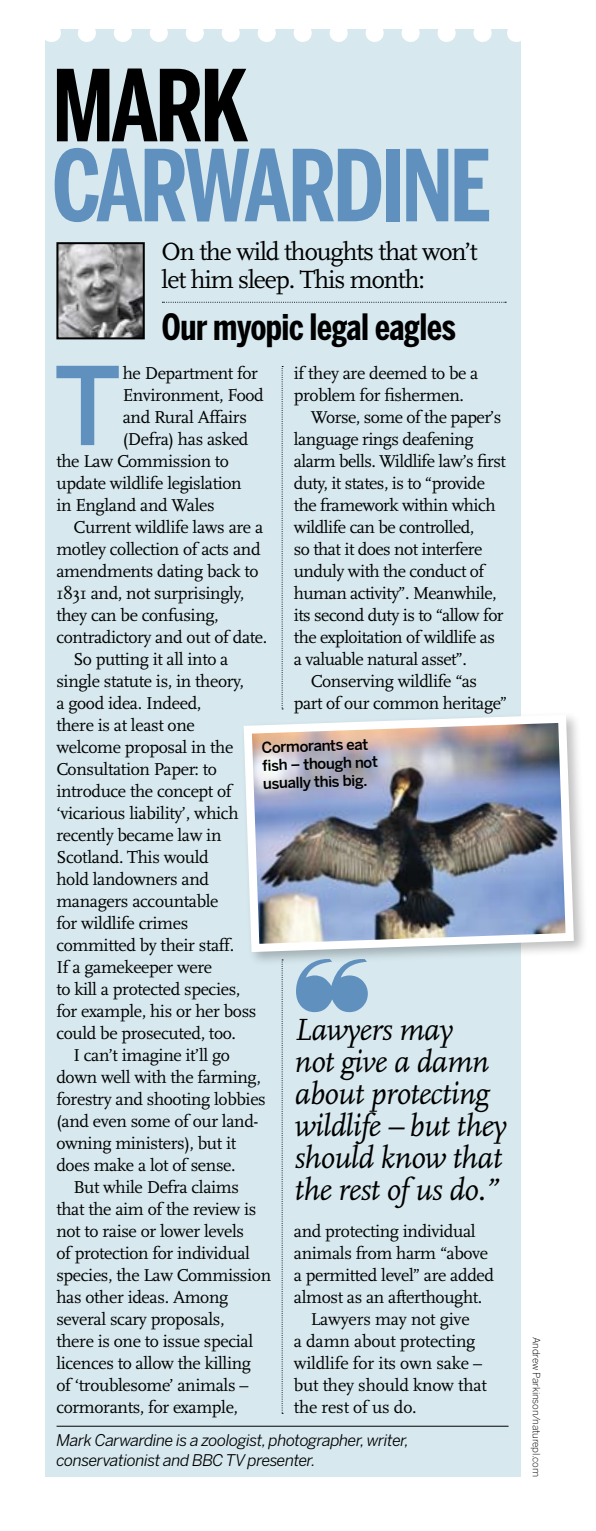
<style>
.page{position:relative;width:596px;height:1531px;background:#fff}
.page>*{position:absolute;margin:0;border:0;box-sizing:border-box;transform-origin:0 0}
.t1{font:500 107.2px "Benton Sans";color:#6090be}
.t2{font:700 98px "Benton Sans Comp";letter-spacing:-.03em;color:#6090be}
.t3{font:700 98px "Benton Sans Comp";color:#000}
.t4{font:700 36px "Benton Sans Comp";letter-spacing:-.01em;color:#000}
.t5{font:italic 32px/32px "Scala";letter-spacing:-.02em;color:#000}
.t6{font:26px/28px "Scala";letter-spacing:-.04em;color:#000}
.t7{font:18px "Scala";letter-spacing:-.02em;color:#000}
.t8{font:italic 16px/20px "Benton Sans";letter-spacing:-.03em;color:#000}
.t9{font:500 15px/18px "Benton Sans";color:#000}
.t10{font:300 10px "Benton Sans";letter-spacing:-.02em;color:#000}
</style>
<div class="page">
<div style="left:45px;top:29px;width:475px;height:1447px;background:#d7e9ef"></div>
<div style="left:239px;top:710px;width:348px;height:256px;background:#000;opacity:.25"></div>
<img style="left:239px;top:710px;width:338px;height:246px">
<img style="left:59px;top:245px;width:83px;height:91px">
<div style="left:56px;top:242px;width:89px;height:97px;border:2px solid #000"></div>
<svg style="left:281px;top:366px;width:2px;height:343px"></svg>
<svg style="left:281px;top:959px;width:2px;height:455px"></svg>
<svg style="left:162px;top:302px;width:344px;height:1px"></svg>
<svg style="left:87px;top:29px;width:405px;height:13px"></svg>
<svg style="left:51px;top:29px;width:1px;height:13px"></svg>
<svg style="left:515px;top:29px;width:1px;height:13px"></svg>
<hr style="left:56px;top:1426px;width:452px;height:1px;background:#000">
<svg style="left:296px;top:958px;width:71px;height:8px"></svg>
<h2 class="t3" style="left:52px;top:49px;width:197px">mark</h2>
<h2 class="t2" style="left:52px;top:129px;width:440px">carwardine</h2>
<h3 class="t6" style="left:161px;top:238px;width:317px">On the wild thoughts that won’t let him sleep. This month:</h3>
<h3 class="t4" style="left:162px;top:306px;width:295px">Our myopic legal eagles</h3>
<p class="t7" style="left:293px;top:363px;width:186px">if they are deemed to be a</p>
<p class="t7" style="left:293px;top:385px;width:172px">problem for fishermen.</p>
<p class="t7" style="left:310px;top:407px;width:192px">Worse, some of the paper’s</p>
<p class="t7" style="left:293px;top:429px;width:181px">language rings deafening</p>
<p class="t7" style="left:293px;top:451px;width:213px">alarm bells. Wildlife law’s first</p>
<p class="t7" style="left:293px;top:473px;width:192px">duty, it states, is to “provide</p>
<p class="t7" style="left:293px;top:495px;width:203px">the framework within which</p>
<p class="t7" style="left:293px;top:517px;width:182px">wildlife can be controlled,</p>
<p class="t7" style="left:293px;top:539px;width:190px">so that it does not interfere</p>
<p class="t7" style="left:293px;top:561px;width:192px">unduly with the conduct of</p>
<p class="t7" style="left:293px;top:583px;width:204px">human activity”. Meanwhile,</p>
<p class="t7" style="left:293px;top:605px;width:211px">its second duty is to “allow for</p>
<p class="t7" style="left:293px;top:627px;width:203px">the exploitation of wildlife as</p>
<p class="t7" style="left:293px;top:649px;width:174px">a valuable natural asset”.</p>
<p class="t7" style="left:310px;top:671px;width:168px">Conserving wildlife “as</p>
<p class="t7" style="left:293px;top:693px;width:214px">part of our common heritage”</p>
<h1 class="t1" style="left:53px;top:342px;width:70px">T</h1>
<p class="t7" style="left:123px;top:363px;width:137px">he Department for</p>
<p class="t7" style="left:123px;top:385px;width:142px">Environment, Food</p>
<p class="t7" style="left:123px;top:407px;width:126px">and Rural Affairs</p>
<p class="t7" style="left:123px;top:429px;width:127px">(Defra) has asked</p>
<p class="t7" style="left:56px;top:451px;width:174px">the Law Commission to</p>
<p class="t7" style="left:56px;top:473px;width:187px">update wildlife legislation</p>
<p class="t7" style="left:56px;top:495px;width:160px">in England and Wales</p>
<p class="t7" style="left:73px;top:517px;width:191px">Current wildlife laws are a</p>
<p class="t7" style="left:56px;top:539px;width:205px">motley collection of acts and</p>
<p class="t7" style="left:56px;top:561px;width:203px">amendments dating back to</p>
<p class="t7" style="left:56px;top:583px;width:189px">1831 and, not surprisingly,</p>
<p class="t7" style="left:56px;top:605px;width:164px">they can be confusing,</p>
<p class="t7" style="left:56px;top:627px;width:212px">contradictory and out of date.</p>
<p class="t7" style="left:73px;top:649px;width:156px">So putting it all into a</p>
<p class="t7" style="left:56px;top:671px;width:189px">single statute is, in theory,</p>
<p class="t7" style="left:56px;top:693px;width:146px">a good idea. Indeed,</p>
<p class="t7" style="left:56px;top:715px;width:140px">there is at least one</p>
<p class="t7" style="left:56px;top:737px;width:178px">welcome proposal in the</p>
<p class="t7" style="left:56px;top:759px;width:162px">Consultation Paper: to</p>
<p class="t7" style="left:56px;top:781px;width:177px">introduce the concept of</p>
<p class="t7" style="left:56px;top:803px;width:183px">‘vicarious liability’, which</p>
<p class="t7" style="left:56px;top:825px;width:166px">recently became law in</p>
<p class="t7" style="left:56px;top:847px;width:154px">Scotland. This would</p>
<p class="t7" style="left:56px;top:869px;width:154px">hold landowners and</p>
<p class="t7" style="left:56px;top:891px;width:163px">managers accountable</p>
<p class="t7" style="left:56px;top:913px;width:133px">for wildlife crimes</p>
<p class="t7" style="left:56px;top:935px;width:179px">committed by their staff.</p>
<p class="t7" style="left:56px;top:957px;width:157px">If a gamekeeper were</p>
<p class="t7" style="left:56px;top:979px;width:185px">to kill a protected species,</p>
<p class="t7" style="left:56px;top:1001px;width:201px">for example, his or her boss</p>
<p class="t7" style="left:56px;top:1023px;width:181px">could be prosecuted, too.</p>
<p class="t7" style="left:73px;top:1045px;width:158px">I can’t imagine it’ll go</p>
<p class="t7" style="left:56px;top:1067px;width:206px">down well with the farming,</p>
<p class="t7" style="left:56px;top:1089px;width:211px">forestry and shooting lobbies</p>
<p class="t7" style="left:56px;top:1111px;width:203px">(and even some of our land-</p>
<p class="t7" style="left:56px;top:1133px;width:181px">owning ministers), but it</p>
<p class="t7" style="left:56px;top:1155px;width:181px">does make a lot of sense.</p>
<p class="t7" style="left:73px;top:1177px;width:167px">But while Defra claims</p>
<p class="t7" style="left:56px;top:1199px;width:201px">that the aim of the review is</p>
<p class="t7" style="left:56px;top:1221px;width:189px">not to raise or lower levels</p>
<p class="t7" style="left:56px;top:1243px;width:195px">of protection for individual</p>
<p class="t7" style="left:56px;top:1265px;width:216px">species, the Law Commission</p>
<p class="t7" style="left:56px;top:1287px;width:173px">has other ideas. Among</p>
<p class="t7" style="left:56px;top:1309px;width:169px">several scary proposals,</p>
<p class="t7" style="left:56px;top:1331px;width:198px">there is one to issue special</p>
<p class="t7" style="left:56px;top:1353px;width:196px">licences to allow the killing</p>
<p class="t7" style="left:56px;top:1375px;width:193px">of ‘troublesome’ animals –</p>
<p class="t7" style="left:56px;top:1397px;width:183px">cormorants, for example,</p>
<p class="t9" style="left:261px;top:738px;width:117px;rotate:-2deg">Cormorants eat<br>fi sh – though not usually this big.</p>
<h3 class="t5" style="left:294px;top:1015px;width:213px">Lawyers may<br>not give a damn about protecting wildlife – but they should know that the rest of us do.”</h3>
<p class="t7" style="left:293px;top:1221px;width:183px">and protecting individual</p>
<p class="t7" style="left:293px;top:1243px;width:196px">animals from harm “above</p>
<p class="t7" style="left:293px;top:1265px;width:202px">a permitted level” are added</p>
<p class="t7" style="left:293px;top:1287px;width:190px">almost as an afterthought.</p>
<p class="t7" style="left:310px;top:1309px;width:160px">Lawyers may not give</p>
<p class="t7" style="left:293px;top:1331px;width:183px">a damn about protecting</p>
<p class="t7" style="left:293px;top:1353px;width:190px">wildlife for its own sake –</p>
<p class="t7" style="left:293px;top:1375px;width:194px">but they should know that</p>
<p class="t7" style="left:293px;top:1397px;width:124px">the rest of us do.</p>
<p class="t8" style="left:56px;top:1430px;width:354px">Mark Carwardine is a zoologist, photographer, writer, conservationist and BBC TV presenter.</p>
<p class="t10" style="left:542px;top:1336px;width:142px;rotate:90deg">Andrew Parkinson/naturepl.com</p>
</div>
